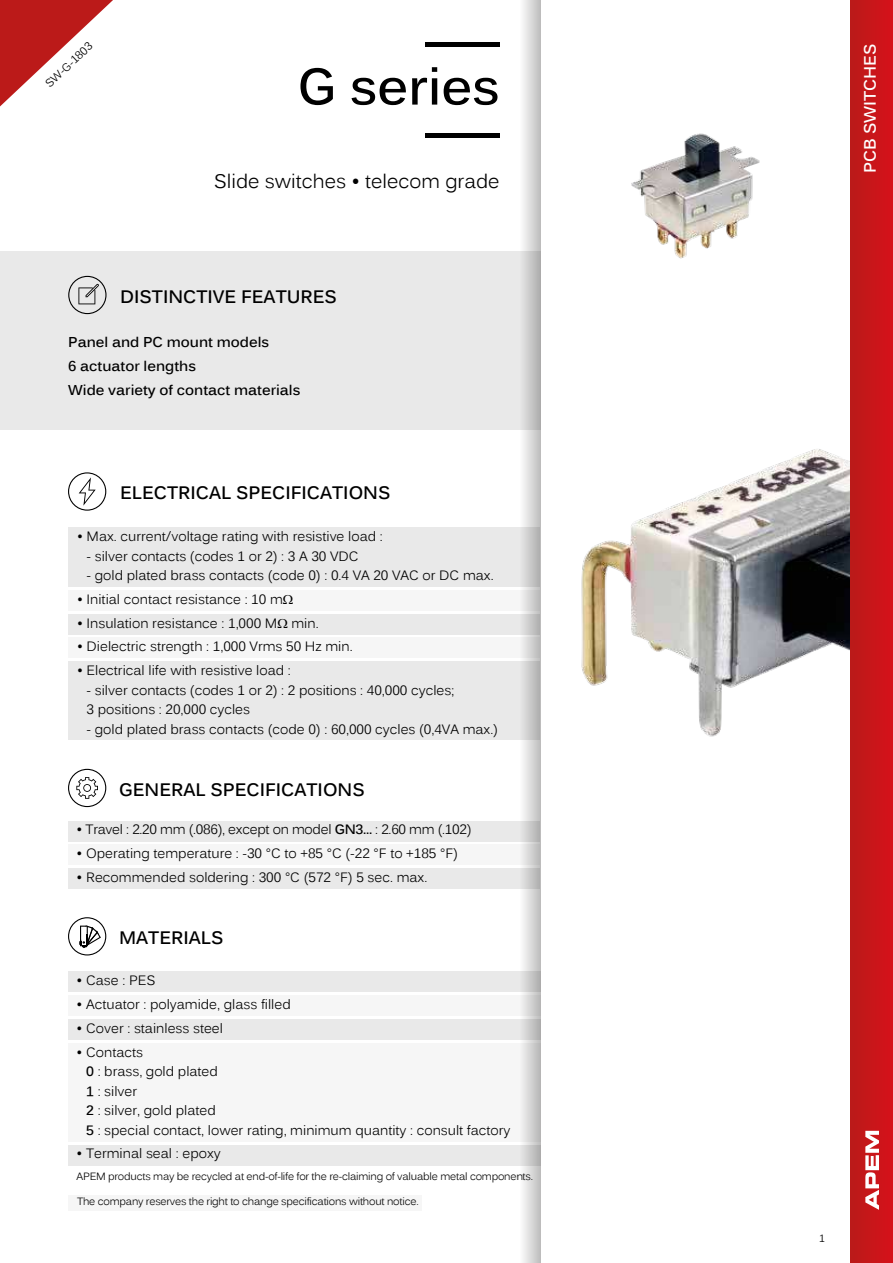
<style>
.page{position:relative;width:893px;height:1263px;background:#fff}
.page>*{position:absolute;margin:0;border:0;box-sizing:border-box;transform-origin:0 0}
.t1{font:700 51px "Kalinga";color:#000}
.t2{font:19.5px "Kalinga";color:#000}
.t3{font:700 18px "Kalinga";color:#000}
.t4{font:700 16.5px "Kalinga";color:#fff}
.t5{font:700 14.25px/24px "Kalinga";color:#000}
.t6{font:13.5px/19.5px "Kalinga";color:#000}
.t7{font:13.5px "Kalinga";letter-spacing:-.02em;color:#000}
.t8{font:11.25px "Kalinga";color:#000}
.t9{font:10.5px "Kalinga";letter-spacing:-.02em;color:#000}
.s1{font-weight:700}
</style>
<div class="page">
<div style="left:68px;top:972px;width:472px;height:20px;background:#e9e9e9"></div>
<div style="left:68px;top:996px;width:472px;height:20px;background:#f6f6f6"></div>
<div style="left:68px;top:1019px;width:472px;height:20px;background:#e9e9e9"></div>
<div style="left:68px;top:1043px;width:472px;height:98px;background:#f6f6f6"></div>
<div style="left:68px;top:1145px;width:472px;height:20px;background:#e9e9e9"></div>
<svg style="left:68px;top:917px;width:38px;height:38px"></svg>
<div style="left:68px;top:821px;width:472px;height:20px;background:#e9e9e9"></div>
<div style="left:68px;top:845px;width:472px;height:20px;background:#f6f6f6"></div>
<div style="left:68px;top:868px;width:472px;height:20px;background:#e9e9e9"></div>
<svg style="left:68px;top:769px;width:38px;height:38px"></svg>
<div style="left:69px;top:528px;width:471px;height:59px;background:#e9e9e9"></div>
<div style="left:69px;top:590px;width:471px;height:20px;background:#f6f6f6"></div>
<div style="left:69px;top:614px;width:471px;height:20px;background:#e9e9e9"></div>
<div style="left:69px;top:638px;width:471px;height:20px;background:#f6f6f6"></div>
<div style="left:69px;top:662px;width:471px;height:78px;background:#e9e9e9"></div>
<svg style="left:68px;top:472px;width:38px;height:39px"></svg>
<div style="left:0;top:251px;width:540px;height:178px;background:#e9e9e9"></div>
<svg style="left:68px;top:276px;width:39px;height:38px"></svg>
<svg style="left:519px;top:0;width:21px;height:1263px"></svg>
<hr style="left:426px;top:134px;width:74px;height:4px;background:#000">
<hr style="left:426px;top:43px;width:74px;height:4px;background:#000">
<img style="left:631px;top:133px;width:129px;height:126px">
<div style="left:69px;top:1195px;width:353px;height:15px;background:#f6f6f6"></div>
<img style="left:581px;top:449px;width:269px;height:288px">
<svg style="left:0;top:0;width:113px;height:106px"></svg>
<div style="left:850px;top:0;width:43px;height:1263px;background:linear-gradient(to right,#ba1a19,#d6121a)"></div>
<svg style="left:865px;top:1131px;width:14px;height:79px"></svg>
<p class="t8" style="left:44px;top:82px;width:61px;rotate:-44deg">SW-G-1803</p>
<h1 class="t1" style="left:298px;top:67px;width:203px">G series</h1>
<h2 class="t2" style="left:214px;top:174px;width:287px">Slide switches • telecom grade</h2>
<h3 class="t3" style="left:120px;top:289px;width:218px">DISTINCTIVE FEATURES</h3>
<p class="t5" style="left:68px;top:331px;width:234px">Panel and PC mount models<br>6 actuator lengths<br>Wide variety of contact materials</p>
<h3 class="t3" style="left:120px;top:486px;width:272px">ELECTRICAL SPECIFICATIONS</h3>
<p class="t6" style="left:77px;top:528px;width:307px">• Max. current/voltage rating with resistive load :</p>
<p class="t6" style="left:87px;top:547px;width:274px">- silver contacts (codes 1 or 2) : 3 A 30 VDC</p>
<p class="t6" style="left:87px;top:567px;width:408px">- gold plated brass contacts (code 0) : 0.4 VA 20 VAC or DC max.</p>
<p class="t6" style="left:77px;top:591px;width:207px">• Initial contact resistance : 10 m</p>
<p class="t6" style="left:77px;top:614px;width:243px">• Insulation resistance : 1,000 M min.</p>
<p class="t6" style="left:77px;top:638px;width:277px">• Dielectric strength : 1,000 Vrms 50 Hz min.</p>
<p class="t6" style="left:77px;top:662px;width:215px">• Electrical life with resistive load :</p>
<p class="t6" style="left:87px;top:681px;width:369px">- silver contacts (codes 1 or 2) : 2 positions : 40,000 cycles;<br>3 positions : 20,000 cycles</p>
<p class="t6" style="left:87px;top:720px;width:413px">- gold plated brass contacts (code 0) : 60,000 cycles (0,4VA max.)</p>
<h3 class="t3" style="left:119px;top:783px;width:247px">GENERAL SPECIFICATIONS</h3>
<p class="t7" style="left:77px;top:824px;width:396px">• Travel : 2.20 mm (.086), except on model <span class="s1">GN3...</span> : 2.60 mm (.102)</p>
<p class="t6" style="left:77px;top:845px;width:383px">• Operating temperature : -30 °C to +85 °C (-22 °F to +185 °F)</p>
<p class="t6" style="left:77px;top:869px;width:352px">• Recommended soldering : 300 °C (572 °F) 5 sec. max.</p>
<h3 class="t3" style="left:119px;top:930px;width:106px">MATERIALS</h3>
<p class="t6" style="left:77px;top:972px;width:80px">• Case : PES</p>
<p class="t6" style="left:77px;top:996px;width:216px">• Actuator : polyamide, glass filled</p>
<p class="t6" style="left:77px;top:1020px;width:148px">• Cover : stainless steel</p>
<p class="t6" style="left:86px;top:1043px;width:426px;text-indent:-10px">• Contacts<br><span class="s1">0</span> : brass, gold plated<br><span class="s1">1</span> : silver<br><span class="s1">2</span> : silver, gold plated<br><span class="s1">5</span> : special contact, lower rating, minimum quantity : consult factory</p>
<p class="t6" style="left:77px;top:1145px;width:146px">• Terminal seal : epoxy</p>
<p class="t9" style="left:77px;top:1172px;width:458px">APEM products may be recycled at end-of-life for the re-claiming of valuable metal components.</p>
<p class="t9" style="left:77px;top:1198px;width:343px">The company reserves the right to change specifications without notice.</p>
<p class="t4" style="left:864px;top:173px;width:131px;rotate:-90deg">PCB SWITCHES</p>
<p class="t4" style="left:864px;top:194px;width:57px;rotate:-90deg">PANEL</p>
<p class="t9" style="left:819px;top:1234px;width:7px">1</p>
</div>
